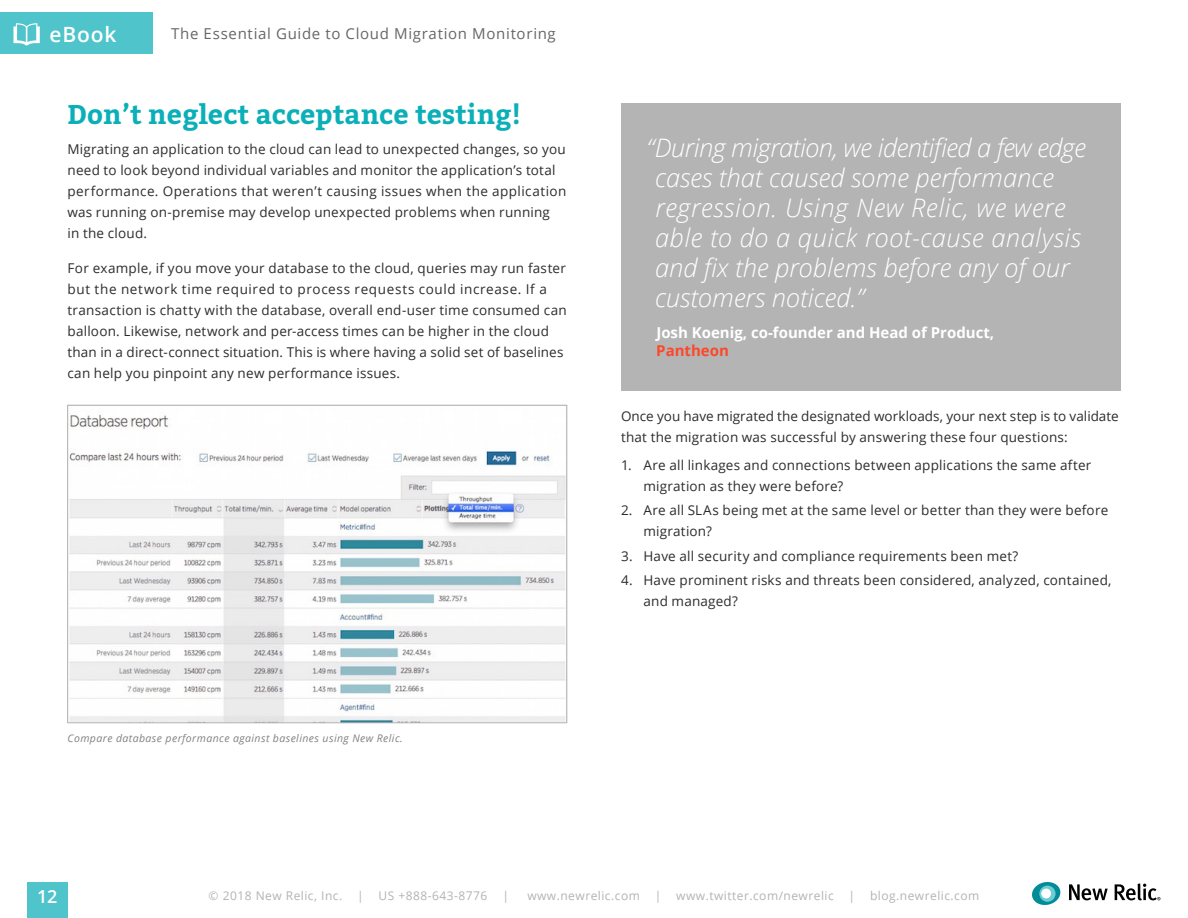
<style>
.page{position:relative;width:1188px;height:918px;background:#fff}
.page>*{position:absolute;margin:0;border:0;box-sizing:border-box;transform-origin:0 0}
.SubHead1{font:700 27px "Bitter";color:#0bafb7}
.PullQuote{font:italic 300 25.5px/30px "Open Sans";color:#fff}
.t1{font:600 21px "Open Sans";letter-spacing:.04em;color:#fff}
.t2{font:600 18px "Open Sans";color:#fff}
.PullQuote_Name{font:700 15px/18px "Open Sans";color:#fff}
.t3{font:15px "Open Sans";letter-spacing:.045em;color:#666}
.Body_Copy{font:13.5px/21px "Open Sans";letter-spacing:.015em;color:#2c2c2c}
.Number{font:13.5px/21px "Open Sans";letter-spacing:.015em;color:#2c2c2c}
.Number_last{font:13.5px/21px "Open Sans";letter-spacing:.015em;color:#2c2c2c}
.t4{font:12px "Open Sans";letter-spacing:.04em;color:#b3b3b3}
.Footer2{font:italic 10.5px "Open Sans";letter-spacing:.04em;color:#828282}
.s1{color:#fa492b}
</style>
<div class="page">
<div style="left:0;top:13px;width:153px;height:41px;background:#4fc5cb"></div>
<svg style="left:14px;top:23px;width:26px;height:23px"></svg>
<svg style="left:1069px;top:884px;width:39px;height:16px"></svg>
<svg style="left:1115px;top:883px;width:46px;height:17px"></svg>
<svg style="left:1032px;top:882px;width:29px;height:22px"></svg>
<div style="left:27px;top:882px;width:41px;height:36px;background:#4fc5cb"></div>
<img style="left:70px;top:413px;width:495px;height:308px">
<div style="left:68px;top:405px;width:499px;height:318px;border:1px solid #b4b4b4"></div>
<div style="left:621px;top:104px;width:499px;height:288px;background:#b4b4b4"></div>
<h3 class="t1" style="left:50px;top:20px;width:68px">eBook</h3>
<p class="t3" style="left:171px;top:24px;width:386px">The Essential Guide to Cloud Migration Monitoring</p>
<p class="SubHead1" style="left:68px;top:97px;width:455px">Don’t neglect acceptance testing!</p>
<p class="Body_Copy" style="left:68px;top:139px;width:500px">Migrating an application to the cloud can lead to unexpected changes, so you need to look beyond individual variables and monitor the application’s total performance. Operations that weren’t causing issues when the application was running on-premise may develop unexpected problems when running<br>in the cloud.</p>
<p class="Body_Copy" style="left:68px;top:257px;width:501px">For example, if you move your database to the cloud, queries may run faster but the network time required to process requests could increase. If a transaction is chatty with the database, overall end-user time consumed can balloon. Likewise, network and per-access times can be higher in the cloud than in a direct-connect situation. This is where having a solid set of baselines can help you pinpoint any new performance issues.</p>
<p class="Footer2" style="left:68px;top:731px;width:337px">Compare database performance against baselines using New Relic.</p>
<p class="PullQuote" style="left:655px;top:132px;width:432px;text-indent:-8px">“During migration, we identified a few edge cases that caused some performance regression. Using New Relic, we were able to do a quick root-cause analysis and fix the problems before any of our customers noticed.”</p>
<p class="PullQuote_Name" style="left:656px;top:323px;width:340px">Josh Koenig, co-founder and Head of Product,<br><span class="s1">Pantheon</span></p>
<p class="Body_Copy" style="left:621px;top:406px;width:499px">Once you have migrated the designated workloads, your next step is to validate that the migration was successful by answering these four questions:</p>
<p class="Number" style="left:644px;top:454px;width:449px;text-indent:-22px">1. Are all linkages and connections between applications the same after migration as they were before?</p>
<p class="Number" style="left:644px;top:500px;width:466px;text-indent:-22px">2. Are all SLAs being met at the same level or better than they were before migration?</p>
<p class="Number" style="left:621px;top:545px;width:399px">3. Have all security and compliance requirements been met?</p>
<p class="Number_last" style="left:644px;top:569px;width:470px;text-indent:-22px">4. Have prominent risks and threats been considered, analyzed, contained, and managed?</p>
<h3 class="t2" style="left:37px;top:884px;width:22px">12</h3>
<p class="t4" style="left:209px;top:888px;width:302px">© 2018 New Relic, Inc. | US +888-643-8776 |</p>
<p class="t4" style="left:527px;top:888px;width:454px">www.newrelic.com | www.twitter.com/newrelic | blog.newrelic.com</p>
</div>
